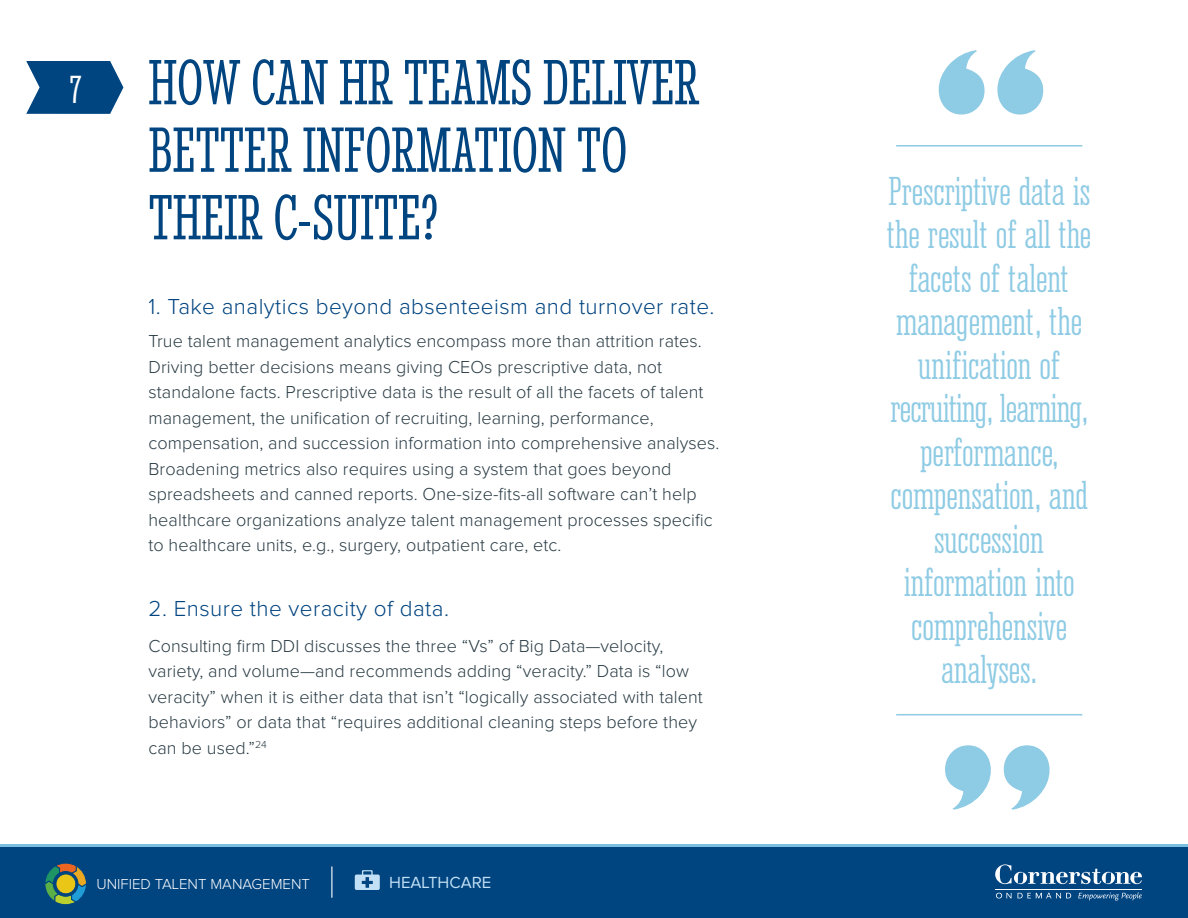
<style>
.page{position:relative;width:1188px;height:918px;background:#fff}
.page>*{position:absolute;margin:0;border:0;box-sizing:border-box;transform-origin:0 0}
.t1{font:800 140.4px "Gill Sans";color:#8ecbe4}
.t2{font:ultra-condensed 66px/67.5px "Stint";color:#004480}
.t3{font:ultra-condensed 40.65px "Stint";color:#fff}
.t4{font:37.5px/43.5px "Corki";letter-spacing:-.01em;color:#8ecbe4;text-align:center}
.t5{font:300 22.5px "Proxima Nova";letter-spacing:.02em;color:#004480}
.t6{font:300 18px/25.5px "Proxima Nova";letter-spacing:.005em;color:#293b44}
.t7{font:16.65px "Proxima Nova";color:#c1e0f5}
.t8{font:300 15px "Proxima Nova";color:#fff}
</style>
<div class="page">
<svg style="left:26px;top:61px;width:97px;height:53px;background:#235d91"></svg>
<hr style="left:896px;top:145px;width:186px;height:2px;background:#8ecbe4">
<hr style="left:896px;top:714px;width:186px;height:1px;background:#8ecbe4">
<hr style="left:0;top:845px;width:1188px;height:2px;background:#79bddf">
<div style="left:0;top:847px;width:1188px;height:71px;background:#004480"></div>
<svg style="left:995px;top:864px;width:147px;height:20px"></svg>
<hr style="left:995px;top:889px;width:147px;height:1px;background:#fff">
<svg style="left:996px;top:893px;width:16px;height:6px"></svg>
<svg style="left:1018px;top:893px;width:53px;height:5px"></svg>
<svg style="left:1078px;top:892px;width:64px;height:9px"></svg>
<svg style="left:45px;top:863px;width:42px;height:42px"></svg>
<div style="left:56px;top:874px;width:20px;height:20px;background:#eac616;border-radius:50%"></div>
<div style="left:56px;top:874px;width:20px;height:20px;border:1px solid #004480;border-radius:50%"></div>
<svg style="left:355px;top:870px;width:25px;height:20px"></svg>
<hr style="left:331px;top:866px;width:1px;height:32px;background:#fff">
<h3 class="t3" style="left:70px;top:67px;width:12px">7</h3>
<h2 class="t2" style="left:148px;top:49px;width:552px">HOW CAN HR TEAMS DELIVER<br>BETTER INFORMATION TO<br>THEIR C-SUITE?</h2>
<p class="t5" style="left:148px;top:297px;width:567px">1. Take analytics beyond absenteeism and turnover rate.</p>
<p class="t6" style="left:148px;top:329px;width:572px">True talent management analytics encompass more than attrition rates.<br>Driving better decisions means giving CEOs prescriptive data, not standalone facts. Prescriptive data is the result of all the facets of talent management, the unification of recruiting, learning, performance, compensation, and succession information into comprehensive analyses.<br>Broadening metrics also requires using a system that goes beyond spreadsheets and canned reports. One-size-fits-all software can’t help healthcare organizations analyze talent management processes specific to healthcare units, e.g., surgery, outpatient care, etc.</p>
<p class="t5" style="left:148px;top:598px;width:302px">2. Ensure the veracity of data.</p>
<p class="t6" style="left:148px;top:634px;width:556px">Consulting firm DDI discusses the three “Vs” of Big Data—velocity, variety, and volume—and recommends adding “veracity.” Data is “low veracity” when it is either data that isn’t “logically associated with talent behaviors” or data that “requires additional cleaning steps before they can be used.”<sup>24</sup></p>
<p class="t8" style="left:96px;top:877px;width:215px">UNIFIED TALENT MANAGEMENT</p>
<p class="t7" style="left:389px;top:875px;width:104px">HEALTHCARE</p>
<h1 class="t1" style="left:933px;top:17px;width:117px">“</h1>
<h3 class="t4" style="left:887px;top:169px;width:206px">Prescriptive data is the result of all the facets of talent management, the unification of recruiting, learning, performance, compensation, and succession information into comprehensive analyses.</h3>
<h1 class="t1" style="left:940px;top:712px;width:117px">”</h1>
</div>
